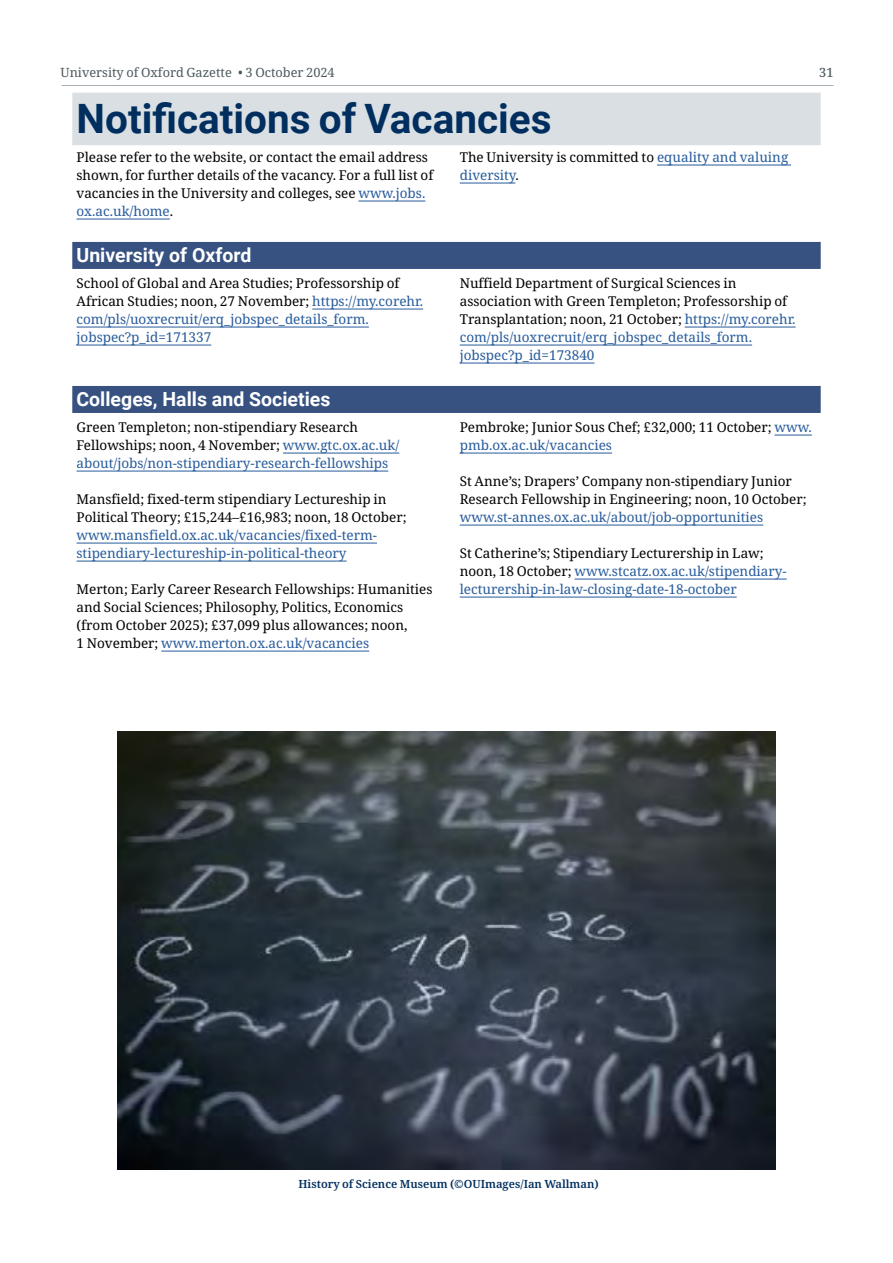
<style>
.page{position:relative;width:893px;height:1263px;background:#fff}
.page>*{position:absolute;margin:0;border:0;box-sizing:border-box;transform-origin:0 0}
.H1_Big_Head{font:700 40.5px "Roboto";color:#002e5f}
.H2_Subject_head{font:700 19.5px "Roboto";color:#fff}
.G_Body_text{font:13.5px/18px "Noto Serif";color:#000}
.G_Body_text-2{font:13.5px/18px "Noto Serif";color:#275b9b}
.t1{font:12.75px "Noto Serif";color:#4d595f}
.t2{font:500 12.75px "Noto Serif";color:#4d595f}
.G_Body_text-3{font:600 11.25px "Noto Serif";color:#002e5f}
.s1{color:#275b9b}
.s2{color:#000}
</style>
<div class="page">
<hr style="left:62px;top:85px;width:771px;height:1px;background:#a5afb5">
<div style="left:72px;top:93px;width:749px;height:52px;background:#dadfe3"></div>
<hr style="left:358px;top:201px;width:67px;height:1px;background:#275b9b">
<hr style="left:77px;top:219px;width:93px;height:1px;background:#275b9b">
<hr style="left:657px;top:165px;width:134px;height:1px;background:#275b9b">
<hr style="left:460px;top:183px;width:55px;height:1px;background:#275b9b">
<div style="left:72px;top:242px;width:749px;height:27px;background:#375281"></div>
<hr style="left:312px;top:309px;width:111px;height:1px;background:#275b9b">
<hr style="left:77px;top:327px;width:292px;height:1px;background:#275b9b">
<hr style="left:77px;top:345px;width:134px;height:1px;background:#275b9b">
<hr style="left:685px;top:327px;width:111px;height:1px;background:#275b9b">
<hr style="left:460px;top:345px;width:292px;height:1px;background:#275b9b">
<hr style="left:460px;top:363px;width:134px;height:1px;background:#275b9b">
<div style="left:72px;top:386px;width:749px;height:27px;background:#375281"></div>
<hr style="left:283px;top:453px;width:116px;height:1px;background:#275b9b">
<hr style="left:77px;top:471px;width:311px;height:1px;background:#275b9b">
<hr style="left:77px;top:543px;width:300px;height:1px;background:#275b9b">
<hr style="left:77px;top:561px;width:270px;height:1px;background:#275b9b">
<hr style="left:161px;top:651px;width:208px;height:1px;background:#275b9b">
<hr style="left:774px;top:435px;width:38px;height:1px;background:#275b9b">
<hr style="left:460px;top:453px;width:152px;height:1px;background:#275b9b">
<hr style="left:460px;top:525px;width:303px;height:1px;background:#275b9b">
<hr style="left:575px;top:579px;width:212px;height:1px;background:#275b9b">
<hr style="left:460px;top:597px;width:277px;height:1px;background:#275b9b">
<img style="left:117px;top:731px;width:658px;height:438px">
<p class="t1" style="left:61px;top:64px;width:276px">University of Oxford Gazette • 3 October 2024</p>
<p class="t2" style="left:819px;top:64px;width:16px">31</p>
<h1 class="H1_Big_Head" style="left:77px;top:90px;width:477px">Notifications of Vacancies</h1>
<p class="G_Body_text" style="left:77px;top:149px;width:358px">Please refer to the website, or contact the email address shown, for further details of the vacancy. For a full list of vacancies in the University and colleges, see <span class="s1">www.jobs. ox.ac.uk/home</span>.</p>
<p class="G_Body_text" style="left:460px;top:149px;width:330px">The University is committed to <span class="s1">equality and valuing diversity</span>.</p>
<h2 class="H2_Subject_head" style="left:77px;top:242px;width:176px">University of Oxford</h2>
<p class="G_Body_text-2" style="left:77px;top:275px;width:348px"><span class="s2">School of Global and Area Studies; Professorship of African Studies; noon, 27 November;</span> https://my.corehr. com/pls/uoxrecruit/erq_jobspec_details_form. jobspec?p_id=171337</p>
<p class="G_Body_text" style="left:460px;top:275px;width:337px">Nuffield Department of Surgical Sciences in association with Green Templeton; Professorship of Transplantation; noon, 21 October; <span class="s1">https://my.corehr. com/pls/uoxrecruit/erq_jobspec_details_form. jobspec?p_id=173840</span></p>
<h2 class="H2_Subject_head" style="left:77px;top:386px;width:255px">Colleges, Halls and Societies</h2>
<p class="G_Body_text" style="left:77px;top:419px;width:324px">Green Templeton; non-stipendiary Research<br>Fellowships; noon, 4 November; <span class="s1">www.gtc.ox.ac.uk/ about/jobs/non-stipendiary-research-fellowships</span></p>
<p class="G_Body_text" style="left:77px;top:491px;width:332px">Mansfield; fixed-term stipendiary Lectureship in Political Theory; £15,244–£16,983; noon, 18 October; <span class="s1">www.mansfield.ox.ac.uk/vacancies/fixed-term&shy;stipendiary-lectureship-in-political-theory</span></p>
<p class="G_Body_text" style="left:77px;top:581px;width:357px">Merton; Early Career Research Fellowships: Humanities and Social Sciences; Philosophy, Politics, Economics (from October 2025); £37,099 plus allowances; noon,<br>1 November; <span class="s1">www.merton.ox.ac.uk/vacancies</span></p>
<p class="G_Body_text" style="left:460px;top:419px;width:354px">Pembroke; Junior Sous Chef; £32,000; 11 October; <span class="s1">www. pmb.ox.ac.uk/vacancies</span></p>
<p class="G_Body_text" style="left:460px;top:473px;width:348px">St Anne’s; Drapers’ Company non-stipendiary Junior<br>Research Fellowship in Engineering; noon, 10 October; <span class="s1">www.st-annes.ox.ac.uk/about/job-opportunities</span></p>
<p class="G_Body_text-2" style="left:460px;top:545px;width:328px"><span class="s2">St Catherine’s; Stipendiary Lecturership in Law; noon, 18 October;</span> www.stcatz.ox.ac.uk/stipendiary&shy;lecturership-in-law-closing-date-18-october</p>
<p class="G_Body_text-3" style="left:298px;top:1176px;width:302px">History of Science Museum (©OUImages/Ian Wallman)</p>
</div>
